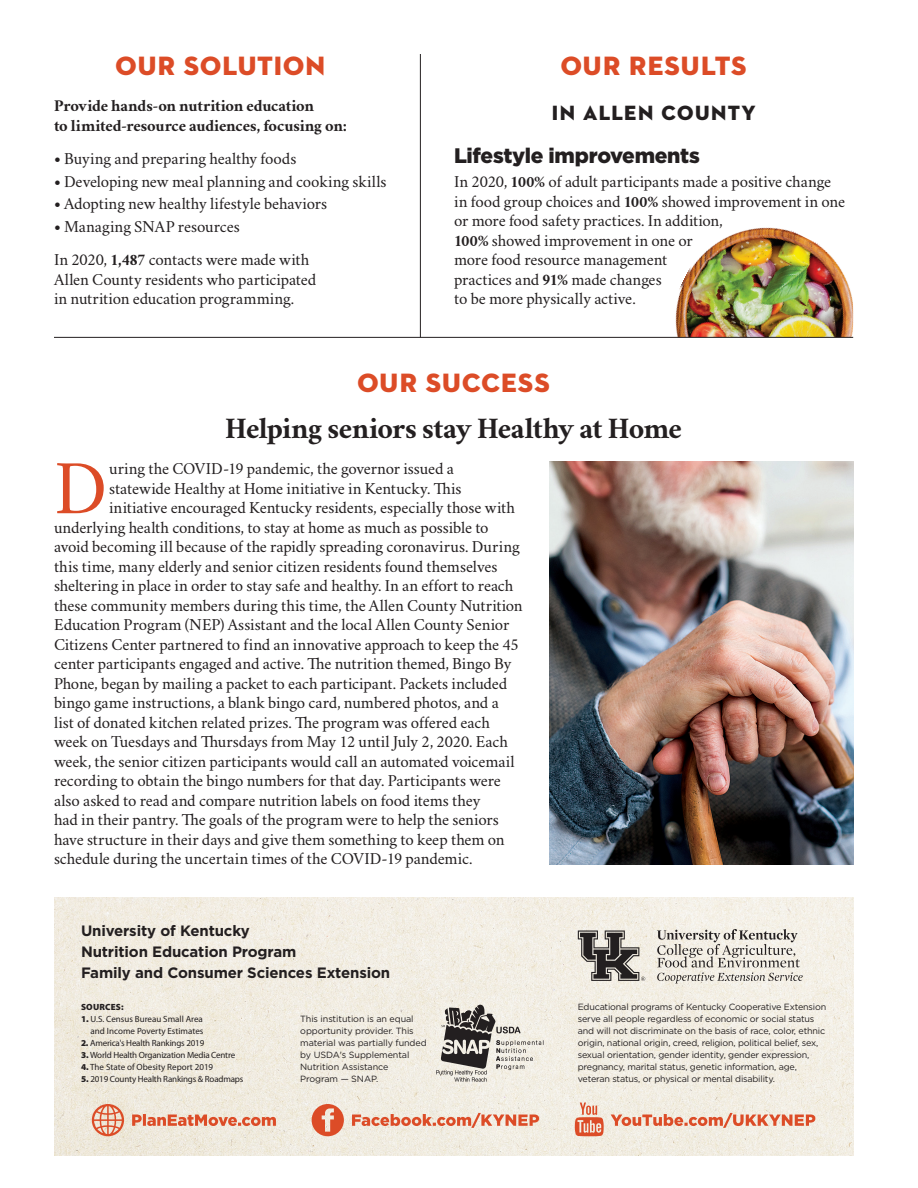
<style>
.page{position:relative;width:918px;height:1188px;background:#fff}
.page>*{position:absolute;margin:0;border:0;box-sizing:border-box;transform-origin:0 0}
.Body{font:75.45px "Crimson";color:#dc4c27}
.Headline{font:700 30px "Crimson";letter-spacing:-.025em;color:#231f20}
.Section_Heading{font:27px "Neutraface 2 Display Titling";letter-spacing:.04em;color:#dc4c27}
.Subhead{font:900 21px "Gotham";letter-spacing:-.015em;color:#231f20}
.Body_Front{font:21px "Neutraface 2 Display Titling";letter-spacing:.07em;color:#231f20}
.Body-2{font:16.5px "Crimson";letter-spacing:-.01em;color:#231f20}
.Body_Front-2{font:16.5px/19.5px "Crimson";letter-spacing:-.01em;color:#231f20}
.Body_Front-3{font:700 16.5px/19.5px "Crimson";letter-spacing:-.01em;color:#231f20}
.Credit_box_heading{font:700 15px "Gotham";letter-spacing:-.01em;color:#231f20}
.t1{font:9px/12px "Gotham";letter-spacing:-.02em;color:#231f20}
.Sources{font:9px "Myriad Pro";letter-spacing:-.02em;color:#231f20}
.Sources-2{font:9px/12px "Myriad Pro";color:#231f20;text-align:right}
.Sources-3{font:900 9px "Myriad Pro";letter-spacing:.02em;color:#231f20}
.s1{font-weight:700}
.s2{font-weight:900}
</style>
<div class="page">
<img style="left:54px;top:897px;width:799px;height:259px">
<img style="left:671px;top:227px;width:182px;height:110px">
<hr style="left:420px;top:54px;width:1px;height:283px;background:#231f20">
<hr style="left:54px;top:337px;width:799px;height:1px;background:#231f20">
<svg style="left:578px;top:931px;width:67px;height:50px;background:#8c8883"></svg>
<svg style="left:657px;top:929px;width:146px;height:54px;background:#cdc9c1"></svg>
<svg style="left:436px;top:1005px;width:108px;height:77px;background:#b7b3ad"></svg>
<img style="left:550px;top:462px;width:303px;height:402px">
<svg style="left:312px;top:1104px;width:32px;height:32px"></svg>
<svg style="left:352px;top:1113px;width:187px;height:15px;background:#e8ad98"></svg>
<svg style="left:132px;top:1114px;width:144px;height:12px;background:#e59a81"></svg>
<svg style="left:92px;top:1104px;width:32px;height:32px"></svg>
<svg style="left:611px;top:1113px;width:204px;height:15px;background:#e8ae99"></svg>
<svg style="left:575px;top:1103px;width:29px;height:33px"></svg>
<p class="Section_Heading" style="left:115px;top:49px;width:211px">OUR SOLUTION</p>
<p class="Section_Heading" style="left:561px;top:49px;width:187px">OUR RESULTS</p>
<p class="Body_Front-3" style="left:54px;top:96px;width:295px">Provide hands-on nutrition education<br>to limited-resource audiences, focusing on:</p>
<p class="Body_Front-2" style="left:54px;top:148px;width:244px"><span class="s1">•</span> Buying and preparing healthy foods</p>
<p class="Body_Front-2" style="left:54px;top:170px;width:334px"><span class="s1">•</span> Developing new meal planning and cooking skills</p>
<p class="Body_Front-2" style="left:54px;top:193px;width:275px"><span class="s1">•</span> Adopting new healthy lifestyle behaviors</p>
<p class="Body_Front-2" style="left:54px;top:216px;width:187px"><span class="s1">•</span> Managing SNAP resources</p>
<p class="Body_Front-2" style="left:54px;top:249px;width:264px">In 2020, <span class="s1">1,487</span> contacts were made with<br>Allen County residents who participated in nutrition education programming.</p>
<p class="Body_Front" style="left:552px;top:99px;width:205px">IN ALLEN COUNTY</p>
<p class="Subhead" style="left:454px;top:141px;width:247px">Lifestyle improvements</p>
<p class="Body_Front-2" style="left:454px;top:171px;width:393px">In 2020, <span class="s1">100%</span> of adult participants made a positive change in food group choices and <span class="s1">100%</span> showed improvement in one or more food safety practices. In addition,<br><span class="s1">100%</span> showed improvement in one or<br>more food resource management<br>practices and <span class="s1">91%</span> made changes<br>to be more physically active.</p>
<p class="Section_Heading" style="left:357px;top:366px;width:194px">OUR SUCCESS</p>
<p class="Headline" style="left:225px;top:406px;width:458px">Helping seniors stay Healthy at Home</p>
<p class="Body" style="left:54px;top:437px;width:55px">D</p>
<p class="Body-2" style="left:109px;top:457px;width:346px">uring the COVID-19 pandemic, the governor issued a</p>
<p class="Body-2" style="left:109px;top:477px;width:354px">statewide Healthy at Home initiative in Kentucky. This</p>
<p class="Body-2" style="left:109px;top:496px;width:408px">initiative encouraged Kentucky residents, especially those with</p>
<p class="Body-2" style="left:54px;top:516px;width:436px">underlying health conditions, to stay at home as much as possible to</p>
<p class="Body-2" style="left:54px;top:535px;width:467px">avoid becoming ill because of the rapidly spreading coronavirus. During</p>
<p class="Body-2" style="left:54px;top:555px;width:445px">this time, many elderly and senior citizen residents found themselves</p>
<p class="Body-2" style="left:54px;top:574px;width:461px">sheltering in place in order to stay safe and healthy. In an effort to reach</p>
<p class="Body-2" style="left:54px;top:594px;width:470px">these community members during this time, the Allen County Nutrition</p>
<p class="Body-2" style="left:54px;top:613px;width:457px">Education Program (NEP) Assistant and the local Allen County Senior</p>
<p class="Body-2" style="left:54px;top:633px;width:466px">Citizens Center partnered to find an innovative approach to keep the 45</p>
<p class="Body-2" style="left:54px;top:652px;width:459px">center participants engaged and active. The nutrition themed, Bingo By</p>
<p class="Body-2" style="left:54px;top:672px;width:455px">Phone, began by mailing a packet to each participant. Packets included</p>
<p class="Body-2" style="left:54px;top:691px;width:446px">bingo game instructions, a blank bingo card, numbered photos, and a</p>
<p class="Body-2" style="left:54px;top:711px;width:437px">list of donated kitchen related prizes. The program was offered each</p>
<p class="Body-2" style="left:54px;top:730px;width:455px">week on Tuesdays and Thursdays from May 12 until July 2, 2020. Each</p>
<p class="Body-2" style="left:54px;top:750px;width:462px">week, the senior citizen participants would call an automated voicemail</p>
<p class="Body-2" style="left:54px;top:769px;width:449px">recording to obtain the bingo numbers for that day. Participants were</p>
<p class="Body-2" style="left:54px;top:789px;width:428px">also asked to read and compare nutrition labels on food items they</p>
<p class="Body-2" style="left:54px;top:808px;width:446px">had in their pantry. The goals of the program were to help the seniors</p>
<p class="Body-2" style="left:54px;top:828px;width:452px">have structure in their days and give them something to keep them on</p>
<p class="Body-2" style="left:54px;top:847px;width:420px">schedule during the uncertain times of the COVID-19 pandemic.</p>
<p class="Credit_box_heading" style="left:81px;top:921px;width:170px">University of Kentucky</p>
<p class="Credit_box_heading" style="left:81px;top:942px;width:217px">Nutrition Education Program</p>
<p class="Credit_box_heading" style="left:81px;top:963px;width:311px">Family and Consumer Sciences Extension</p>
<p class="t1" style="left:300px;top:1013px;width:128px">This institution is an equal opportunity provider. This material was partially funded by USDA's Supplemental<br>Nutrition Assistance<br>Program — SNAP.</p>
<p class="Sources-3" style="left:81px;top:1002px;width:44px">SOURCES:</p>
<p class="Sources-2" style="left:81px;top:1013px;width:124px"><span class="s2">1.</span> U.S. Census Bureau Small Area and Income Poverty Estimates</p>
<p class="Sources" style="left:81px;top:1038px;width:125px"><span class="s2">2.</span> America's Health Rankings 2019</p>
<p class="Sources" style="left:81px;top:1050px;width:156px"><span class="s2">3.</span> World Health Organization Media Centre</p>
<p class="Sources-2" style="left:81px;top:1061px;width:134px"><span class="s2">4.</span> The State of Obesity Report 2019</p>
<p class="Sources" style="left:81px;top:1074px;width:164px"><span class="s2">5.</span> 2019 County Health Rankings &amp; Roadmaps</p>
<p class="t1" style="left:578px;top:1001px;width:250px">Educational programs of Kentucky Cooperative Extension serve all people regardless of economic or social status and will not discriminate on the basis of race, color, ethnic origin, national origin, creed, religion, political belief, sex, sexual orientation, gender identity, gender expression, pregnancy, marital status, genetic information, age, veteran status, or physical or mental disability.</p>
</div>
